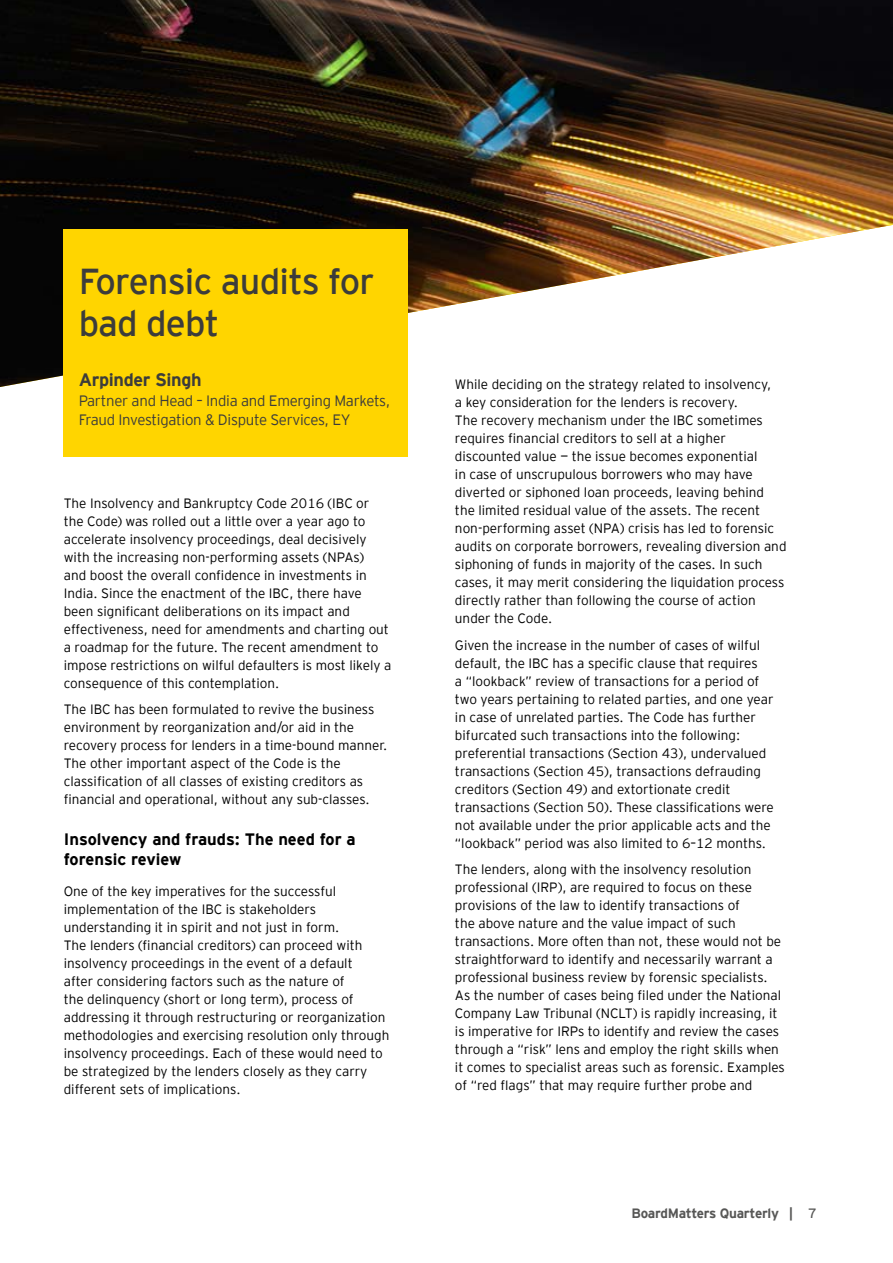
<style>
.page{position:relative;width:893px;height:1263px;background:#fff}
.page>*{position:absolute;margin:0;border:0;box-sizing:border-box;transform-origin:0 0}
.t1{font:36px/42px "EY Interstate";letter-spacing:-.02em;color:#3c3c3b}
.t2{font:700 18px "EY Interstate";letter-spacing:-.02em;color:#3c3c3b}
.t3{font:700 16.5px/19.5px "EY Interstate";color:#000}
.t4{font:300 15px/19.5px "EY Interstate";letter-spacing:-.02em;color:#3c3c3b}
.t5{font:300 13.5px/18px "EY Interstate";color:#000}
.t6{font:700 13.5px "EY Interstate";letter-spacing:-.02em;color:#575756}
.s1{font-weight:400}
</style>
<div class="page">
<img style="left:0;top:0;width:893px;height:387px">
<div style="left:64px;top:230px;width:344px;height:227px;background:#ffd500"></div>
<h1 class="t1" style="left:79px;top:258px;width:297px">Forensic audits for bad debt</h1>
<h2 class="t2" style="left:79px;top:367px;width:125px">Arpinder Singh</h2>
<p class="t4" style="left:79px;top:390px;width:313px">Partner and Head – India and Emerging Markets,<br>Fraud Investigation &amp; Dispute Services, EY</p>
<p class="t5" style="left:64px;top:493px;width:329px">The Insolvency and Bankruptcy Code 2016 (IBC or the Code) was rolled out a little over a year ago to accelerate insolvency proceedings, deal decisively with the increasing non-performing assets (NPAs)<br>and boost the overall confidence in investments in India. Since the enactment of the IBC, there have been significant deliberations on its impact and effectiveness, need for amendments and charting out a roadmap for the future. The recent amendment to impose restrictions on wilful defaulters is most likely a consequence of this contemplation.</p>
<p class="t5" style="left:64px;top:700px;width:325px">The IBC has been formulated to revive the business environment by reorganization and/or aid in the recovery process for lenders in a time-bound manner.<br>The other important aspect of the Code is the classification of all classes of existing creditors as financial and operational, without any sub-classes.</p>
<p class="t3" style="left:64px;top:828px;width:293px">Insolvency and frauds: The need for a forensic review</p>
<p class="t5" style="left:64px;top:881px;width:327px">One of the key imperatives for the successful implementation of the IBC is stakeholders understanding it in spirit and not just in form.<br>The lenders (financial creditors) can proceed with insolvency proceedings in the event of a default<br>after considering factors such as the nature of<br>the delinquency (short or long term), process of addressing it through restructuring or reorganization methodologies and exercising resolution only through insolvency proceedings. Each of these would need to be strategized by the lenders closely as they carry different sets of implications.</p>
<p class="t5" style="left:455px;top:375px;width:333px">While deciding on the strategy related to insolvency,<br>a key consideration for the lenders is recovery.<br>The recovery mechanism under the IBC sometimes requires financial creditors to sell at a higher discounted value — the issue becomes exponential<br>in case of unscrupulous borrowers who may have diverted or siphoned loan proceeds, leaving behind the limited residual value of the assets. The recent non-performing asset (NPA) crisis has led to forensic audits on corporate borrowers, revealing diversion and siphoning of funds in majority of the cases. In such cases, it may merit considering the liquidation process directly rather than following the course of action under the Code.</p>
<p class="t5" style="left:455px;top:635px;width:320px">Given the increase in the number of cases of wilful default, the IBC has a specific clause that requires<br>a “lookback” review of transactions for a period of two years pertaining to related parties, and one year in case of unrelated parties. The Code has further bifurcated such transactions into the following: preferential transactions (Section 43), undervalued transactions (Section 45), transactions defrauding creditors (Section 49) and extortionate credit transactions (Section 50). These classifications were not available under the prior applicable acts and the “lookback” period was also limited to 6–12 months.</p>
<p class="t5" style="left:455px;top:860px;width:331px">The lenders, along with the insolvency resolution professional (IRP), are required to focus on these provisions of the law to identify transactions of<br>the above nature and the value impact of such transactions. More often than not, these would not be straightforward to identify and necessarily warrant a professional business review by forensic specialists.<br>As the number of cases being filed under the National Company Law Tribunal (NCLT) is rapidly increasing, it is imperative for IRPs to identify and review the cases through a “risk” lens and employ the right skills when it comes to specialist areas such as forensic. Examples of “red flags” that may require further probe and</p>
<p class="t6" style="left:631px;top:1203px;width:186px">BoardMatters Quarterly | <span class="s1">7</span></p>
</div>
